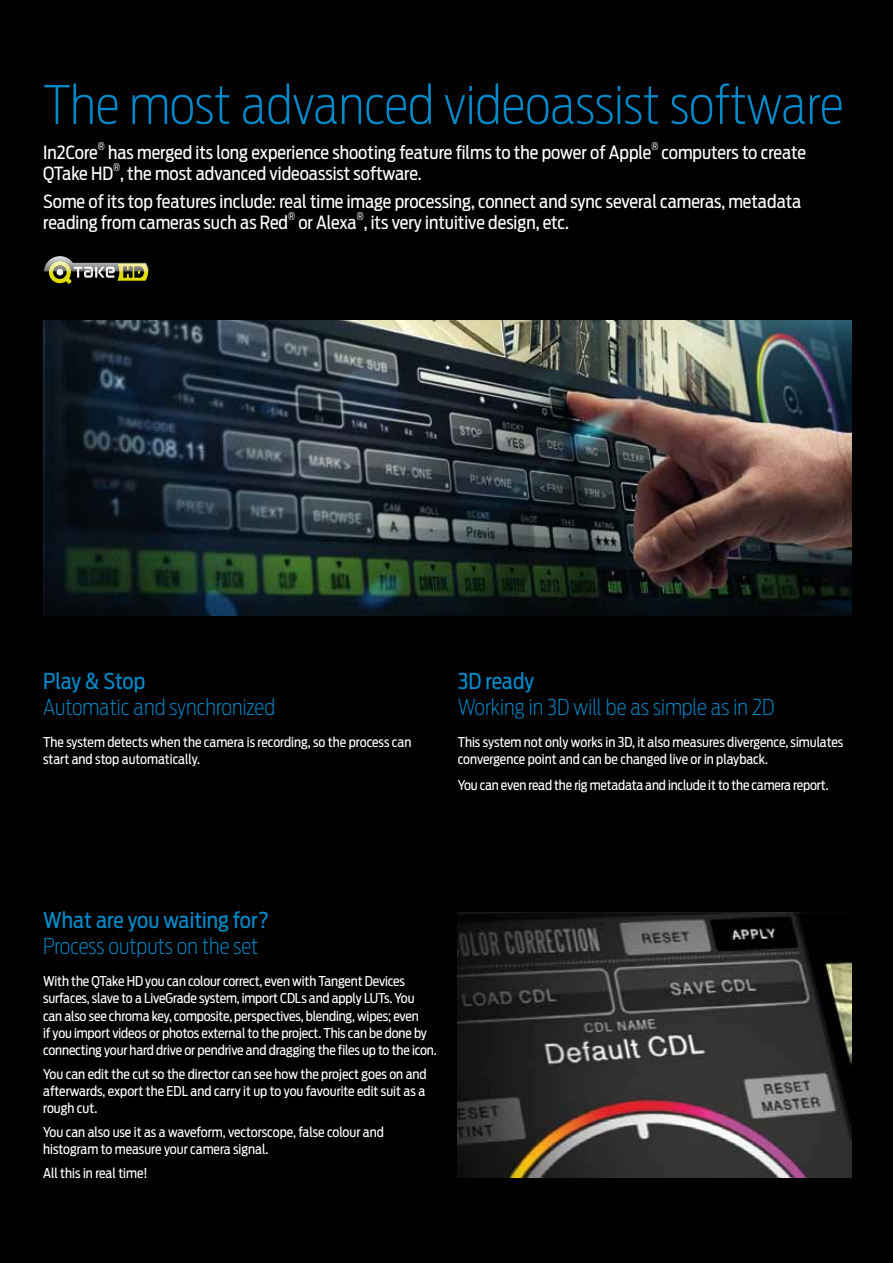
<style>
.page{position:relative;width:893px;height:1263px;background:#fff}
.page>*{position:absolute;margin:0;border:0;box-sizing:border-box;transform-origin:0 0}
.t1{font:200 52.5px "Antenna Cond";color:#008ac9}
.t2{font:200 21.75px "Antenna Cond";color:#008ac9}
.t3{font:21.75px "Antenna Cond";color:#008ac9}
.t4{font:18px/21px "Antenna Cond";color:#fff}
.t5{font:13.5px/17.2px "Antenna Cond";letter-spacing:-.01em;color:#fff}
.t6{font:10.5px "Antenna Cond";color:#fff}
</style>
<div class="page">
<div style="left:1px;top:0;width:892px;height:1263px;background:#000"></div>
<svg style="left:44px;top:256px;width:105px;height:28px"></svg>
<img style="left:43px;top:320px;width:808px;height:295px">
<img style="left:458px;top:912px;width:393px;height:266px">
<h1 class="t1" style="left:43px;top:75px;width:802px">The most advanced videoassist software</h1>
<h3 class="t4" style="left:43px;top:142px;width:56px">In2Core</h3>
<p class="t6" style="left:98px;top:140px;width:8px">®</p>
<h3 class="t4" style="left:108px;top:142px;width:545px">has merged its long experience shooting feature films to the power of Apple</h3>
<p class="t6" style="left:651px;top:140px;width:8px">®</p>
<h3 class="t4" style="left:662px;top:142px;width:146px">computers to create</h3>
<h3 class="t4" style="left:43px;top:163px;width:380px">QTake HD , the most advanced videoassist software.</h3>
<p class="t6" style="left:113px;top:161px;width:8px">®</p>
<h3 class="t4" style="left:43px;top:190px;width:760px">Some of its top features include: real time image processing, connect and sync several cameras, metadata reading from cameras such as Red</h3>
<p class="t6" style="left:288px;top:210px;width:8px">®</p>
<h3 class="t4" style="left:298px;top:211px;width:272px">or Alexa , its very intuitive design, etc.</h3>
<p class="t6" style="left:357px;top:210px;width:8px">®</p>
<h2 class="t3" style="left:43px;top:669px;width:104px">Play &amp; Stop</h2>
<h2 class="t2" style="left:43px;top:695px;width:234px">Automatic and synchronized</h2>
<p class="t5" style="left:43px;top:733px;width:370px">The system detects when the camera is recording, so the process can start and stop automatically.</p>
<h2 class="t3" style="left:458px;top:669px;width:78px">3D ready</h2>
<h2 class="t2" style="left:458px;top:695px;width:318px">Working in 3D will be as simple as in 2D</h2>
<p class="t5" style="left:458px;top:733px;width:387px">This system not only works in 3D, it also measures divergence, simulates convergence point and can be changed live or in playback.</p>
<p class="t5" style="left:458px;top:776px;width:372px">You can even read the rig metadata and include it to the camera report.</p>
<h2 class="t3" style="left:43px;top:908px;width:227px">What are you waiting for?</h2>
<h2 class="t2" style="left:43px;top:934px;width:217px">Process outputs on the set</h2>
<p class="t5" style="left:43px;top:973px;width:395px">With the QTake HD you can colour correct, even with Tangent Devices surfaces, slave to a LiveGrade system, import CDLs and apply LUTs. You can also see chroma key, composite, perspectives, blending, wipes; even<br>if you import videos or photos external to the project. This can be done by connecting your hard drive or pendrive and dragging the files up to the icon.</p>
<p class="t5" style="left:43px;top:1065px;width:385px;text-align:justify">You can edit the cut so the director can see how the project goes on and afterwards, export the EDL and carry it up to you favourite edit suit as a rough cut.</p>
<p class="t5" style="left:43px;top:1123px;width:342px">You can also use it as a waveform, vectorscope, false colour and histogram to measure your camera signal.</p>
<p class="t5" style="left:43px;top:1164px;width:106px">All this in real time!</p>
</div>
